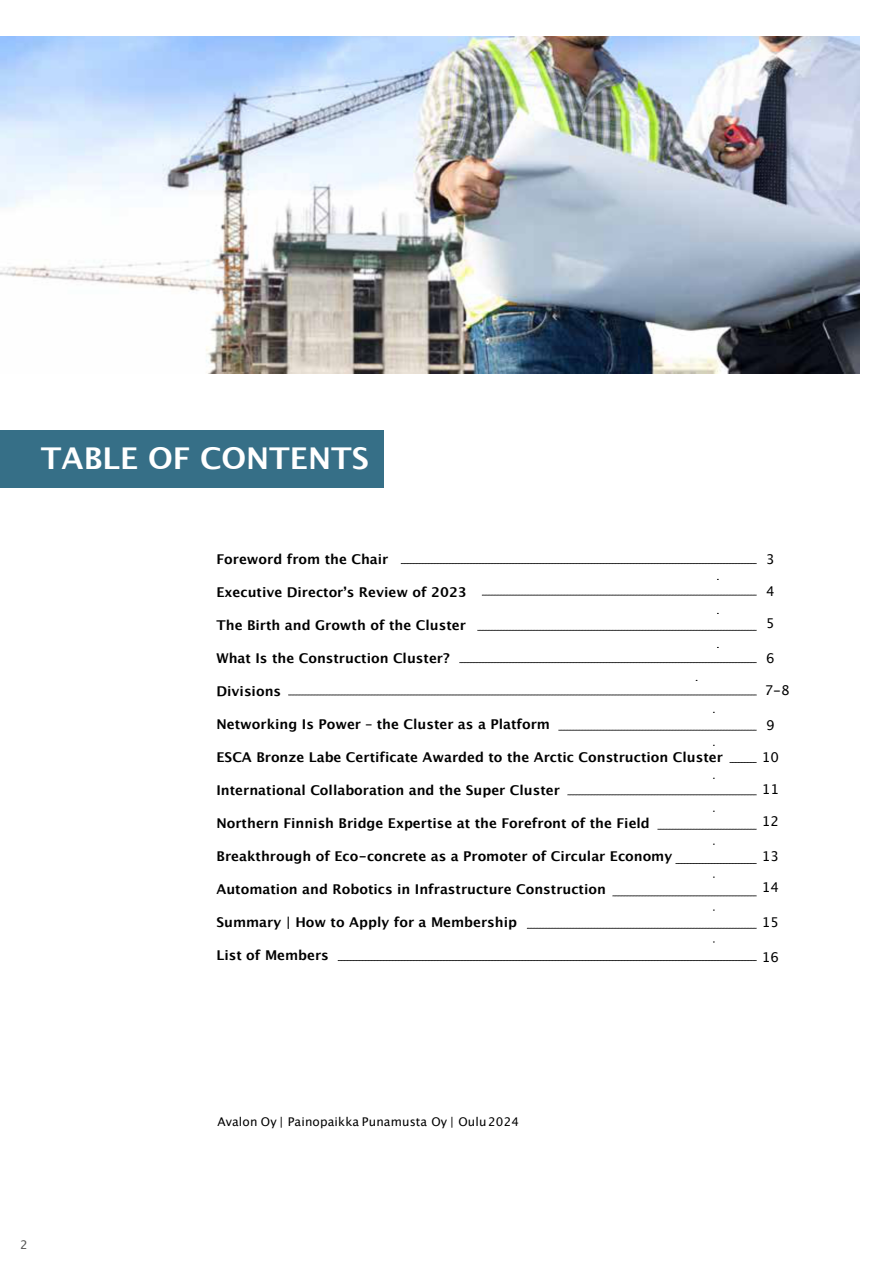
<style>
.page{position:relative;width:894px;height:1265px;background:#fff}
.page>*{position:absolute;margin:0;border:0;box-sizing:border-box;transform-origin:0 0}
.t1{font:700 30px "Lucida Grande";color:#fff}
.t2{font:700 13.5px "Lucida Grande";color:#000}
.t3{font:13.5px "Lucida Grande";color:#000}
.t4{font:12px "Lucida Grande";letter-spacing:.015em;color:#000}
.t5{font:12px "Lucida Grande";color:#575756}
</style>
<div class="page">
<img style="left:0;top:36px;width:859px;height:337px">
<div style="left:0;top:430px;width:383px;height:58px;background:#366f87"></div>
<svg style="left:401px;top:563px;width:355px;height:1px"></svg>
<svg style="left:482px;top:595px;width:274px;height:1px"></svg>
<svg style="left:477px;top:630px;width:279px;height:1px"></svg>
<svg style="left:459px;top:662px;width:297px;height:1px"></svg>
<svg style="left:288px;top:694px;width:468px;height:1px"></svg>
<svg style="left:558px;top:730px;width:198px;height:1px"></svg>
<svg style="left:729px;top:762px;width:27px;height:1px"></svg>
<svg style="left:567px;top:794px;width:189px;height:1px"></svg>
<svg style="left:657px;top:829px;width:99px;height:1px"></svg>
<svg style="left:675px;top:863px;width:81px;height:1px"></svg>
<svg style="left:612px;top:895px;width:144px;height:1px"></svg>
<svg style="left:527px;top:928px;width:229px;height:1px"></svg>
<svg style="left:338px;top:960px;width:418px;height:1px"></svg>
<h1 class="t1" style="left:41px;top:445px;width:329px">TABLE OF CONTENTS</h1>
<p class="t2" style="left:216px;top:553px;width:173px">Foreword from the Chair</p>
<p class="t2" style="left:216px;top:586px;width:252px">Executive Directorʼs Review of 2023</p>
<p class="t2" style="left:216px;top:619px;width:251px">The Birth and Growth of the Cluster</p>
<p class="t2" style="left:216px;top:652px;width:235px">What Is the Construction Cluster?</p>
<p class="t2" style="left:216px;top:685px;width:66px">Divisions</p>
<p class="t2" style="left:216px;top:718px;width:335px">Networking Is Power – the Cluster as a Platform</p>
<p class="t2" style="left:216px;top:751px;width:507px">ESCA Bronze Labe Certificate Awarded to the Arctic Construction Cluster</p>
<p class="t2" style="left:216px;top:784px;width:345px">International Collaboration and the Super Cluster</p>
<p class="t2" style="left:216px;top:817px;width:435px">Northern Finnish Bridge Expertise at the Forefront of the Field</p>
<p class="t2" style="left:216px;top:850px;width:457px">Breakthrough of Eco-concrete as a Promoter of Circular Economy</p>
<p class="t2" style="left:216px;top:883px;width:391px">Automation and Robotics in Infrastructure Construction</p>
<p class="t2" style="left:216px;top:916px;width:302px">Summary | How to Apply for a Membership</p>
<p class="t2" style="left:216px;top:949px;width:114px">List of Members</p>
<p class="t3" style="left:766px;top:554px;width:10px">3</p>
<p class="t3" style="left:766px;top:585px;width:10px">4</p>
<p class="t3" style="left:766px;top:618px;width:10px">5</p>
<p class="t3" style="left:766px;top:653px;width:10px">6</p>
<p class="t3" style="left:764px;top:684px;width:26px">7-8</p>
<p class="t3" style="left:766px;top:719px;width:10px">9</p>
<p class="t3" style="left:761px;top:752px;width:19px">10</p>
<p class="t3" style="left:761px;top:783px;width:19px">11</p>
<p class="t3" style="left:761px;top:815px;width:19px">12</p>
<p class="t3" style="left:761px;top:850px;width:19px">13</p>
<p class="t3" style="left:761px;top:881px;width:19px">14</p>
<p class="t3" style="left:761px;top:916px;width:19px">15</p>
<p class="t3" style="left:761px;top:951px;width:19px">16</p>
<p class="t5" style="left:20px;top:1239px;width:9px">2</p>
<p class="t4" style="left:217px;top:1116px;width:303px">Avalon Oy | Painopaikka Punamusta Oy | Oulu2024</p>
</div>
